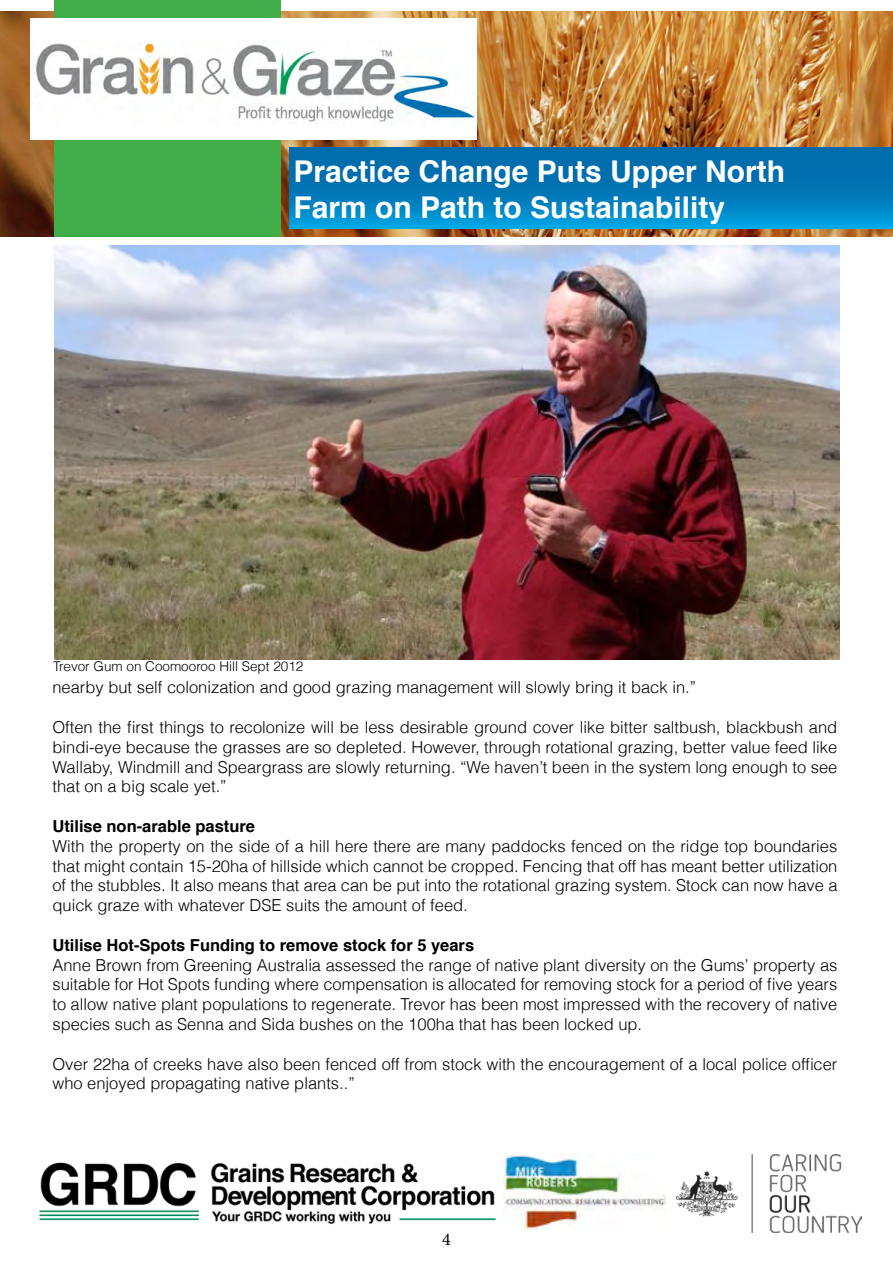
<style>
.page{position:relative;width:893px;height:1263px;background:#fff}
.page>*{position:absolute;margin:0;border:0;box-sizing:border-box;transform-origin:0 0}
.t1{font:700 30px/36px "Helvetica";color:#fff}
.t2{font:18px "Minion Pro";color:#000}
.t3{font:300 16.5px/19.8px "Helvetica";color:#000;text-align:justify}
.t4{font:700 16.5px "Helvetica";color:#000}
.t5{font:300 13.5px "Helvetica";color:#000}
</style>
<div class="page">
<img style="left:0;top:11px;width:893px;height:225px">
<svg style="left:289px;top:148px;width:604px;height:80px;background:#007bbb"></svg>
<div style="left:54px;top:0;width:227px;height:236px;background:#41ad49"></div>
<div style="left:30px;top:18px;width:446px;height:121px;background:#fff"></div>
<img style="left:36px;top:41px;width:439px;height:83px">
<img style="left:39px;top:1159px;width:465px;height:66px">
<img style="left:676px;top:1154px;width:186px;height:78px">
<img style="left:504px;top:1154px;width:161px;height:75px">
<img style="left:55px;top:245px;width:784px;height:414px">
<h1 class="t1" style="left:293px;top:154px;width:493px">Practice Change Puts Upper North<br>Farm on Path to Sustainability</h1>
<p class="t5" style="left:53px;top:658px;width:252px">Trevor Gum on Coomooroo Hill Sept 2012</p>
<p class="t3" style="left:52px;top:677px;width:645px">nearby but self colonization and good grazing management will slowly bring it back in.”</p>
<p class="t3" style="left:52px;top:717px;width:786px">Often the first things to recolonize will be less desirable ground cover like bitter saltbush, blackbush and bindi-eye because the grasses are so depleted. However, through rotational grazing, better value feed like Wallaby, Windmill and Speargrass are slowly returning. “We haven’t been in the system long enough to see that on a big scale yet.”</p>
<p class="t4" style="left:52px;top:813px;width:204px">Utilise non-arable pasture</p>
<p class="t3" style="left:52px;top:836px;width:787px">With the property on the side of a hill here there are many paddocks fenced on the ridge top boundaries that might contain 15-20ha of hillside which cannot be cropped. Fencing that off has meant better utilization of the stubbles. It also means that area can be put into the rotational grazing system. Stock can now have a quick graze with whatever DSE suits the amount of feed.</p>
<p class="t4" style="left:52px;top:932px;width:423px">Utilise Hot-Spots Funding to remove stock for 5 years</p>
<p class="t3" style="left:52px;top:955px;width:786px">Anne Brown from Greening Australia assessed the range of native plant diversity on the Gums’ property as suitable for Hot Spots funding where compensation is allocated for removing stock for a period of five years to allow native plant populations to regenerate. Trevor has been most impressed with the recovery of native species such as Senna and Sida bushes on the 100ha that has been locked up.</p>
<p class="t3" style="left:52px;top:1054px;width:786px">Over 22ha of creeks have also been fenced off from stock with the encouragement of a local police officer who enjoyed propagating native plants..”</p>
<p class="t2" style="left:442px;top:1227px;width:10px">4</p>
</div>
